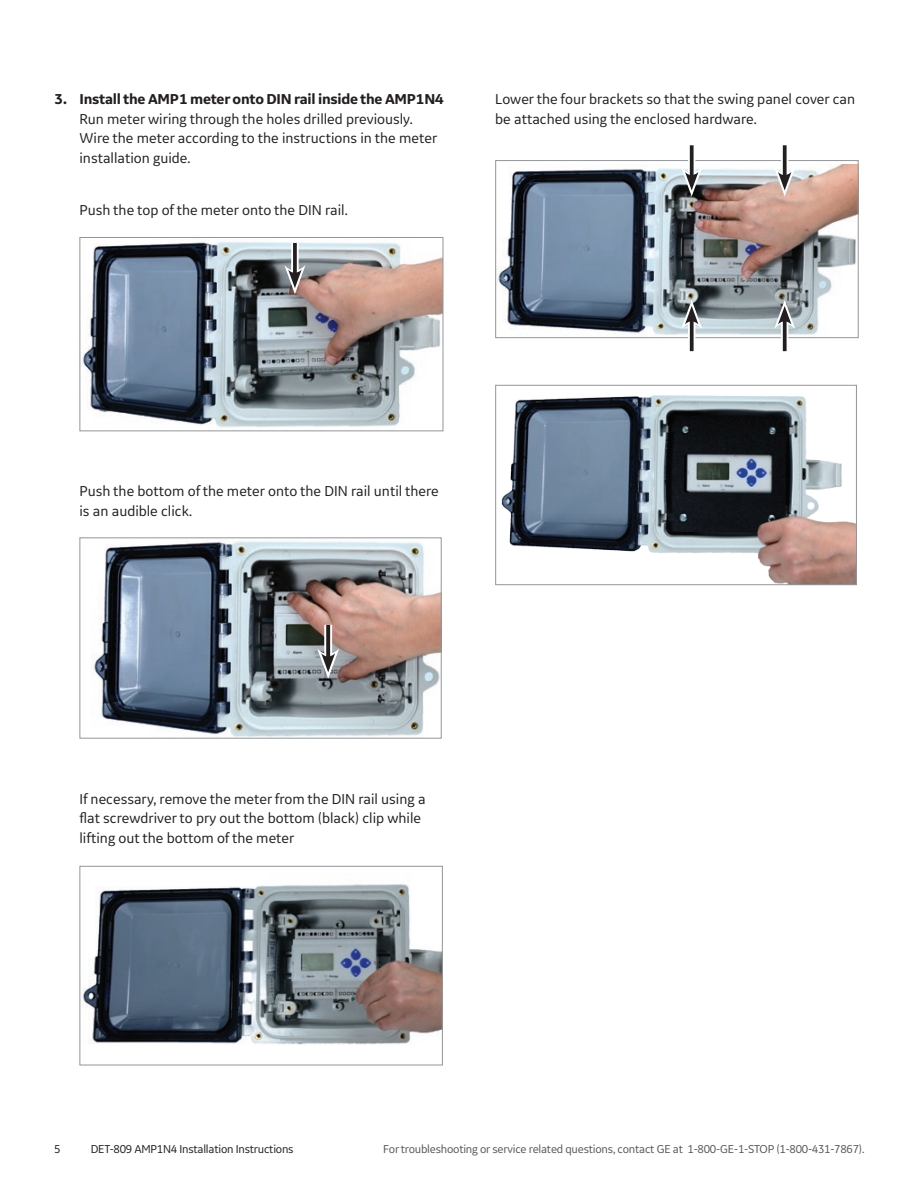
<style>
.page{position:relative;width:918px;height:1188px;background:#fff}
.page>*{position:absolute;margin:0;border:0;box-sizing:border-box;transform-origin:0 0}
.t1{font:15px/19.5px "GE Inspira Sans";color:#231f20}
.t2{font:700 15px "GE Inspira Sans";letter-spacing:-.02em;color:#231f20}
.t3{font:12px "GE Inspira Sans";letter-spacing:-.02em;color:#57585a}
.t4{font:12px "GE Inspira Sans";letter-spacing:-.02em;color:#231f20}
</style>
<div class="page">
<img style="left:82px;top:241px;width:359px;height:187px">
<div style="left:80px;top:237px;width:363px;height:194px;border:1px solid #939598"></div>
<div style="left:291px;top:243px;width:8px;height:34px;background:#fff"></div>
<svg style="left:293px;top:243px;width:4px;height:22px"></svg>
<svg style="left:284px;top:265px;width:22px;height:29px"></svg>
<img style="left:92px;top:541px;width:348px;height:196px">
<div style="left:80px;top:537px;width:362px;height:202px;border:1px solid #939598"></div>
<svg style="left:324px;top:625px;width:8px;height:23px"></svg>
<svg style="left:326px;top:625px;width:4px;height:23px"></svg>
<svg style="left:317px;top:648px;width:22px;height:31px"></svg>
<img style="left:82px;top:884px;width:359px;height:161px">
<div style="left:80px;top:866px;width:363px;height:199px;border:1px solid #939598"></div>
<img style="left:497px;top:165px;width:360px;height:170px">
<div style="left:495px;top:160px;width:364px;height:178px;border:1px solid #939598"></div>
<div style="left:688px;top:145px;width:7px;height:35px;background:#d9d8d8"></div>
<svg style="left:690px;top:145px;width:4px;height:22px"></svg>
<svg style="left:681px;top:167px;width:21px;height:29px"></svg>
<div style="left:781px;top:145px;width:7px;height:35px;background:#d9d8d8"></div>
<svg style="left:783px;top:145px;width:4px;height:22px"></svg>
<svg style="left:774px;top:167px;width:21px;height:29px"></svg>
<div style="left:688px;top:317px;width:7px;height:34px;background:#d9d8d8"></div>
<svg style="left:690px;top:329px;width:4px;height:22px"></svg>
<svg style="left:681px;top:300px;width:21px;height:29px"></svg>
<div style="left:781px;top:317px;width:7px;height:34px;background:#d9d8d8"></div>
<svg style="left:783px;top:329px;width:4px;height:22px"></svg>
<svg style="left:774px;top:300px;width:21px;height:29px"></svg>
<img style="left:502px;top:395px;width:353px;height:188px">
<div style="left:495px;top:385px;width:362px;height:200px;border:1px solid #939598"></div>
<p class="t2" style="left:54px;top:90px;width:391px">3. Install the AMP1 meter onto DIN rail inside the AMP1N4</p>
<p class="t1" style="left:80px;top:109px;width:359px">Run meter wiring through the holes drilled previously.<br>Wire the meter according to the instructions in the meter installation guide.</p>
<p class="t1" style="left:80px;top:200px;width:270px">Push the top of the meter onto the DIN rail.</p>
<p class="t1" style="left:495px;top:89px;width:361px">Lower the four brackets so that the swing panel cover can be attached using the enclosed hardware.</p>
<p class="t1" style="left:80px;top:481px;width:361px">Push the bottom of the meter onto the DIN rail until there is an audible click.</p>
<p class="t1" style="left:80px;top:788px;width:348px">If necessary, remove the meter from the DIN rail using a flat screwdriver to pry out the bottom (black) clip while lifting out the bottom of the meter</p>
<p class="t4" style="left:54px;top:1142px;width:8px">5</p>
<p class="t4" style="left:91px;top:1142px;width:204px">DET-809 AMP1N4 Installation Instructions</p>
<p class="t3" style="left:383px;top:1142px;width:483px">For troubleshooting or service related questions, contact GE at 1-800-GE-1-STOP (1-800-431-7867).</p>
</div>
